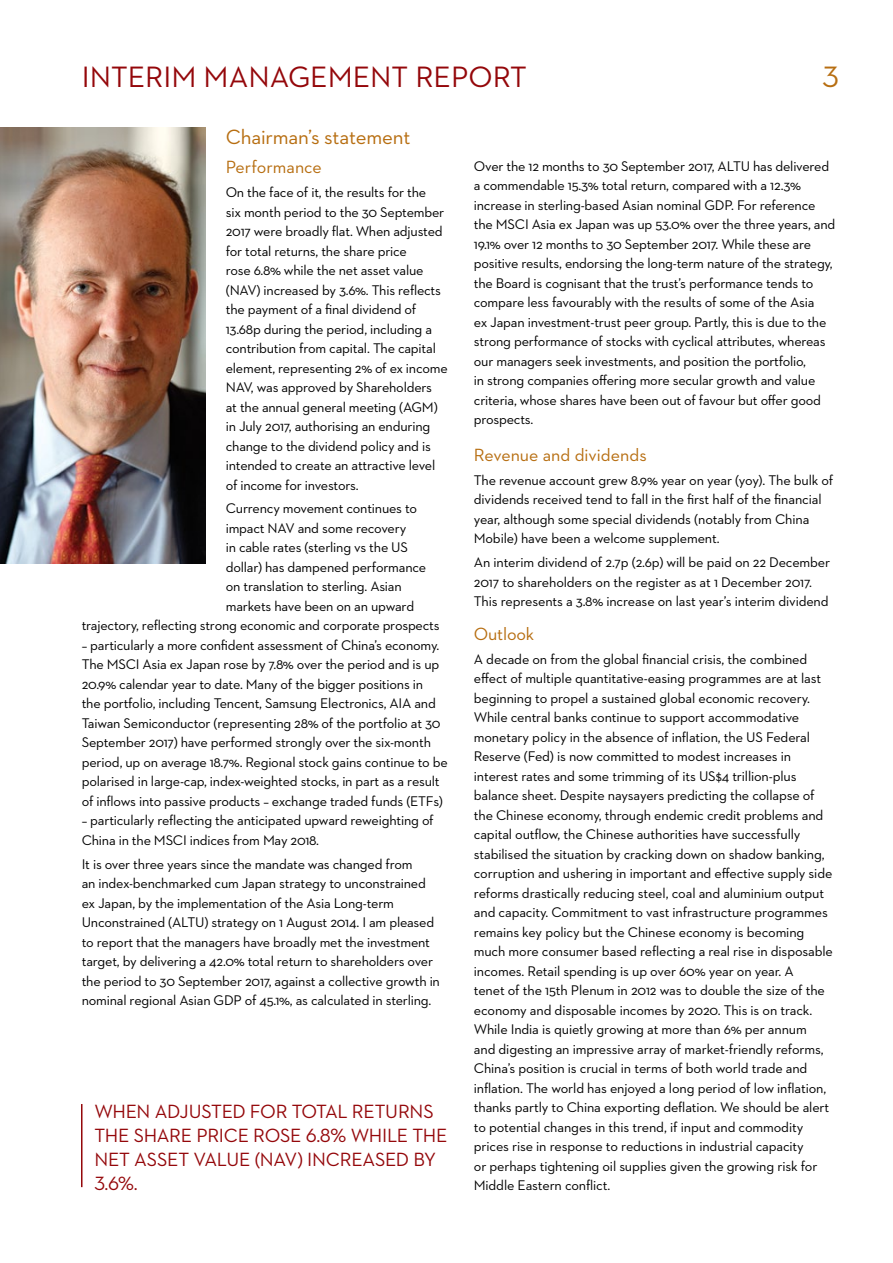
<style>
.page{position:relative;width:893px;height:1263px;background:#fff}
.page>*{position:absolute;margin:0;border:0;box-sizing:border-box;transform-origin:0 0}
.t1{font:30px "Neutraface 2 Text";color:#94070a}
.t2{font:30px "Neutraface 2 Text";color:#b76e11}
.t3{font:21px "Neutraface 2 Text";letter-spacing:-.01em;color:#b76e11}
.t4{font:19.5px/24px "Neutraface 2 Text";letter-spacing:-.015em;color:#94070a}
.t5{font:18px "Neutraface 2 Text";color:#b76e11}
.t6{font:14.25px/19.5px "Neutraface 2 Text";letter-spacing:-.015em;color:#000}
</style>
<div class="page">
<img style="left:0;top:128px;width:205px;height:435px">
<hr style="left:81px;top:1104px;width:2px;height:83px;background:#94070a">
<h1 class="t1" style="left:82px;top:58px;width:447px">INTERIM MANAGEMENT REPORT</h1>
<h1 class="t2" style="left:822px;top:58px;width:18px">3</h1>
<h2 class="t3" style="left:226px;top:124px;width:186px">Chairman’s statement</h2>
<p class="t5" style="left:226px;top:156px;width:98px">Performance</p>
<p class="t6" style="left:226px;top:182px;width:223px">On the face of it, the results for the<br>six month period to the 30 September 2017 were broadly flat. When adjusted for total returns, the share price<br>rose 6.8% while the net asset value (NAV) increased by 3.6%. This reflects the payment of a final dividend of 13.68p during the period, including a contribution from capital. The capital element, representing 2% of ex income NAV, was approved by Shareholders<br>at the annual general meeting (AGM) in July 2017, authorising an enduring change to the dividend policy and is intended to create an attractive level of income for investors.</p>
<p class="t6" style="left:226px;top:499px;width:193px">Currency movement continues to</p>
<p class="t6" style="left:226px;top:518px;width:182px">impact NAV and some recovery</p>
<p class="t6" style="left:226px;top:538px;width:184px">in cable rates (sterling vs the US</p>
<p class="t6" style="left:226px;top:557px;width:202px">dollar) has dampened performance</p>
<p class="t6" style="left:226px;top:577px;width:177px">on translation to sterling. Asian</p>
<p class="t6" style="left:226px;top:596px;width:190px">markets have been on an upward</p>
<p class="t6" style="left:82px;top:616px;width:359px">trajectory, reflecting strong economic and corporate prospects</p>
<p class="t6" style="left:82px;top:635px;width:368px">– particularly a more confident assessment of China’s economy.<br>The MSCI Asia ex Japan rose by 7.8% over the period and is up 20.9% calendar year to date. Many of the bigger positions in<br>the portfolio, including Tencent, Samsung Electronics, AIA and Taiwan Semiconductor (representing 28% of the portfolio at 30<br>September 2017) have performed strongly over the six-month period, up on average 18.7%. Regional stock gains continue to be polarised in large-cap, index-weighted stocks, in part as a result of inflows into passive products – exchange traded funds (ETFs)</p>
<p class="t6" style="left:82px;top:810px;width:353px">– particularly reflecting the anticipated upward reweighting of<br>China in the MSCI indices from May 2018.</p>
<p class="t6" style="left:82px;top:854px;width:360px">It is over three years since the mandate was changed from<br>an index-benchmarked cum Japan strategy to unconstrained ex Japan, by the implementation of the Asia Long-term Unconstrained (ALTU) strategy on 1 August 2014. I am pleased to report that the managers have broadly met the investment target, by delivering a 42.0% total return to shareholders over the period to 30 September 2017, against a collective growth in nominal regional Asian GDP of 45.1%, as calculated in sterling.</p>
<h3 class="t4" style="left:94px;top:1099px;width:355px">WHEN ADJUSTED FOR TOTAL RETURNS<br>THE SHARE PRICE ROSE 6.8% WHILE THE<br>NET ASSET VALUE (NAV) INCREASED BY<br>3.6%.</h3>
<p class="t6" style="left:474px;top:156px;width:363px">Over the 12 months to 30 September 2017, ALTU has delivered a commendable 15.3% total return, compared with a 12.3% increase in sterling-based Asian nominal GDP. For reference the MSCI Asia ex Japan was up 53.0% over the three years, and 19.1% over 12 months to 30 September 2017. While these are positive results, endorsing the long-term nature of the strategy, the Board is cognisant that the trust’s performance tends to compare less favourably with the results of some of the Asia<br>ex Japan investment-trust peer group. Partly, this is due to the strong performance of stocks with cyclical attributes, whereas our managers seek investments, and position the portfolio,<br>in strong companies offering more secular growth and value criteria, whose shares have been out of favour but offer good prospects.</p>
<p class="t5" style="left:474px;top:444px;width:174px">Revenue and dividends</p>
<p class="t6" style="left:474px;top:470px;width:361px">The revenue account grew 8.9% year on year (yoy). The bulk of dividends received tend to fall in the first half of the financial year, although some special dividends (notably from China Mobile) have been a welcome supplement.</p>
<p class="t6" style="left:474px;top:552px;width:358px">An interim dividend of 2.7p (2.6p) will be paid on 22 December<br>2017 to shareholders on the register as at 1 December 2017.<br>This represents a 3.8% increase on last year’s interim dividend</p>
<p class="t5" style="left:474px;top:623px;width:62px">Outlook</p>
<p class="t6" style="left:474px;top:649px;width:360px">A decade on from the global financial crisis, the combined effect of multiple quantitative-easing programmes are at last beginning to propel a sustained global economic recovery.<br>While central banks continue to support accommodative monetary policy in the absence of inflation, the US Federal Reserve (Fed) is now committed to modest increases in interest rates and some trimming of its US$4 trillion-plus balance sheet. Despite naysayers predicting the collapse of the Chinese economy, through endemic credit problems and capital outflow, the Chinese authorities have successfully stabilised the situation by cracking down on shadow banking, corruption and ushering in important and effective supply side reforms drastically reducing steel, coal and aluminium output and capacity. Commitment to vast infrastructure programmes remains key policy but the Chinese economy is becoming much more consumer based reflecting a real rise in disposable incomes. Retail spending is up over 60% year on year. A<br>tenet of the 15th Plenum in 2012 was to double the size of the economy and disposable incomes by 2020. This is on track.<br>While India is quietly growing at more than 6% per annum<br>and digesting an impressive array of market-friendly reforms, China’s position is crucial in terms of both world trade and inflation. The world has enjoyed a long period of low inflation, thanks partly to China exporting deflation. We should be alert to potential changes in this trend, if input and commodity prices rise in response to reductions in industrial capacity<br>or perhaps tightening oil supplies given the growing risk for Middle Eastern conflict.</p>
</div>
